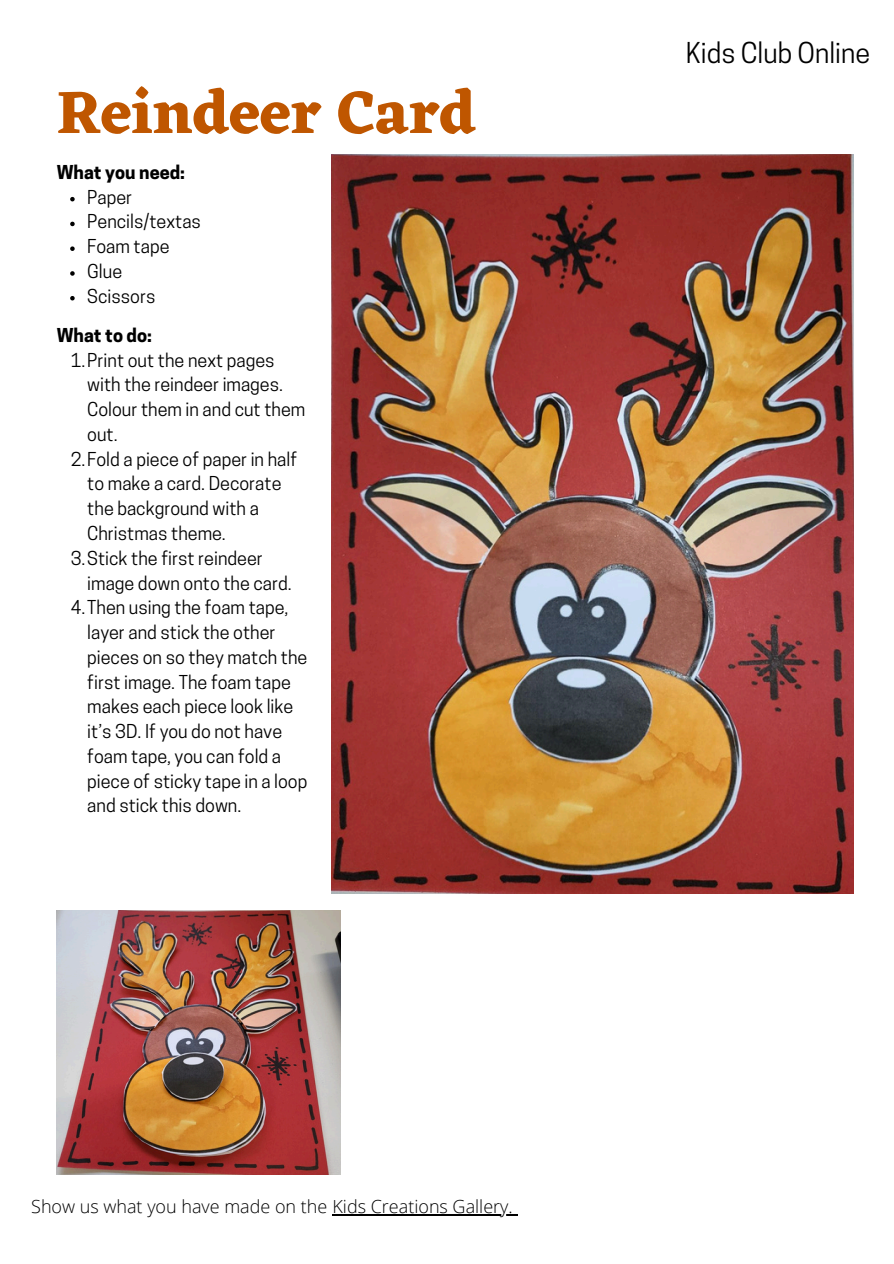
<style>
.page{position:relative;width:894px;height:1264px;background:#fff}
.page>*{position:absolute;margin:0;border:0;box-sizing:border-box;transform-origin:0 0}
.t1{font:700 61.5px "Eczar";color:#bf5600}
.t2{font:27px "Cooper Hewitt";color:#000}
.t3{font:18px/24.8px "Cooper Hewitt";color:#000}
.t4{font:300 18px "Open Sans";color:#000}
.t5{font:700 18px "Cooper Hewitt";color:#000}
</style>
<div class="page">
<img style="left:57px;top:911px;width:283px;height:263px">
<img style="left:331px;top:155px;width:522px;height:738px">
<hr style="left:332px;top:1214px;width:181px;height:1px;background:#000">
<svg style="left:70px;top:197px;width:5px;height:4px"></svg>
<svg style="left:70px;top:222px;width:5px;height:4px"></svg>
<svg style="left:70px;top:246px;width:5px;height:5px"></svg>
<svg style="left:70px;top:271px;width:5px;height:5px"></svg>
<svg style="left:70px;top:296px;width:5px;height:4px"></svg>
<p class="t1" style="left:57px;top:76px;width:421px">Reindeer Card</p>
<p class="t5" style="left:57px;top:165px;width:130px">What you need:</p>
<p class="t3" style="left:87px;top:187px;width:46px">Paper</p>
<p class="t3" style="left:87px;top:211px;width:115px">Pencils/textas</p>
<h3 class="t3" style="left:87px;top:236px;width:84px">Foam tape</h3>
<p class="t3" style="left:87px;top:261px;width:36px">Glue</p>
<p class="t3" style="left:87px;top:286px;width:70px">Scissors</p>
<p class="t5" style="left:57px;top:328px;width:97px">What to do:</p>
<p class="t3" style="left:87px;top:350px;width:219px;text-indent:-17px">1.Print out the next pages with the reindeer images.<br>Colour them in and cut them out.</p>
<p class="t3" style="left:87px;top:449px;width:211px;text-indent:-17px">2.Fold a piece of paper in half to make a card. Decorate the background with a<br>Christmas theme.</p>
<p class="t3" style="left:71px;top:548px;width:193px">3.Stick the first reindeer</p>
<p class="t3" style="left:87px;top:572px;width:206px">image down onto the card.</p>
<p class="t3" style="left:71px;top:597px;width:219px">4.Then using the foam tape,</p>
<p class="t3" style="left:87px;top:622px;width:190px">layer and stick the other</p>
<p class="t3" style="left:87px;top:647px;width:221px">pieces on so they match the</p>
<p class="t3" style="left:87px;top:671px;width:205px">first image. The foam tape</p>
<p class="t3" style="left:87px;top:696px;width:207px">makes each piece look like</p>
<p class="t3" style="left:87px;top:721px;width:196px">it’s 3D. If you do not have</p>
<p class="t3" style="left:87px;top:746px;width:195px">foam tape, you can fold a</p>
<p class="t3" style="left:87px;top:770px;width:221px">piece of sticky tape in a loop</p>
<p class="t3" style="left:87px;top:795px;width:155px">and stick this down.</p>
<p class="t4" style="left:31px;top:1193px;width:483px">Show us what you have made on the Kids Creations Gallery.</p>
<h3 class="t2" style="left:685px;top:43px;width:186px">Kids Club Online</h3>
</div>
